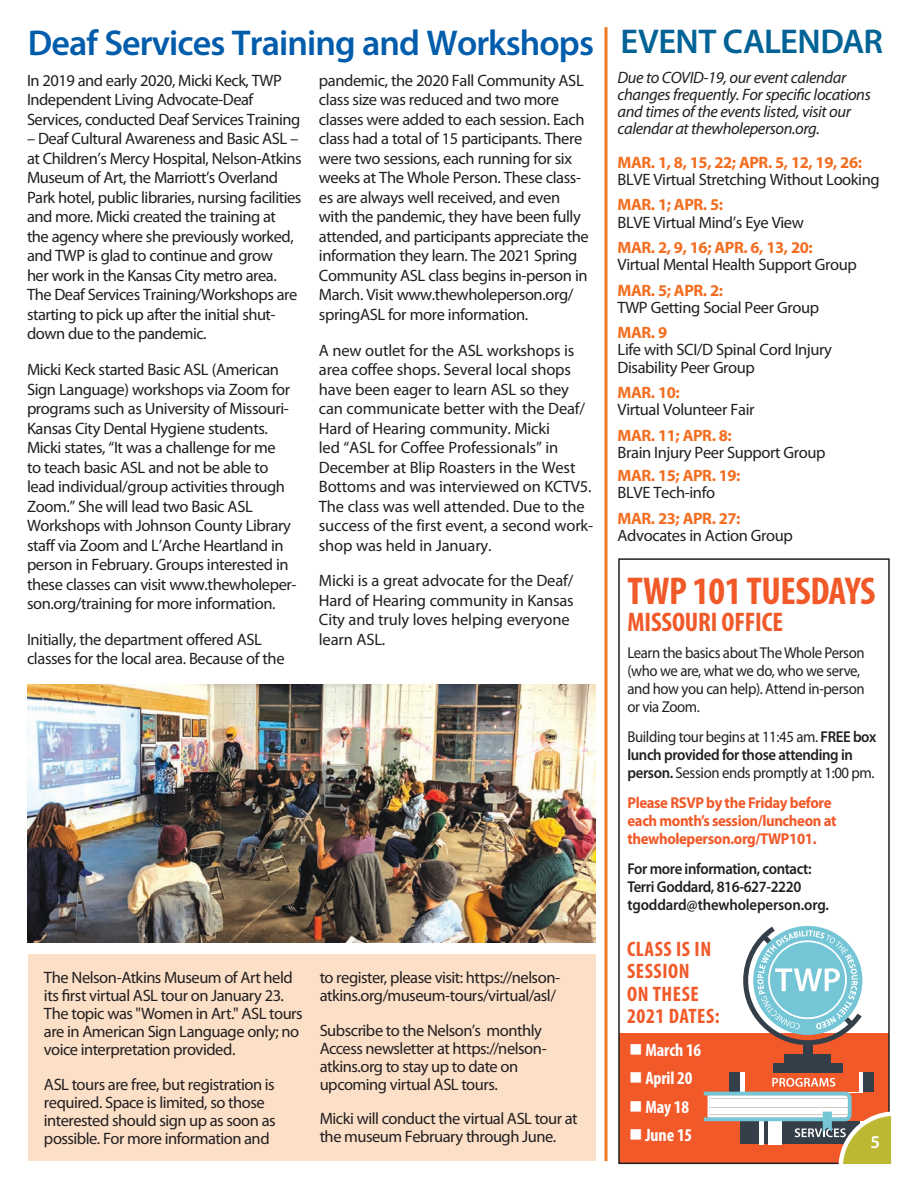
<style>
.page{position:relative;width:918px;height:1188px;background:#fff}
.page>*{position:absolute;margin:0;border:0;box-sizing:border-box;transform-origin:0 0}
.t1{font:700 condensed 39px "Myriad Pro";letter-spacing:-.01em;color:#f15929}
.t2{font:600 36px "Myriad Pro";letter-spacing:-.025em;color:#015dab}
.HeadlineInterior{font:600 34.5px "Myriad Pro";letter-spacing:-.015em;color:#016395}
.t3{font:700 condensed 27px "Myriad Pro";letter-spacing:-.005em;color:#f15929}
.t4{font:700 condensed 21px/22.5px "Myriad Pro";letter-spacing:.025em;color:#f15929}
.t5{font:700 condensed 18px "Myriad Pro";letter-spacing:-.005em;color:#fff}
.t6{font:600 18px "Myriad Pro";color:#fff}
.HeadlineInterior-2{font:16.5px/19.5px "Myriad Pro";letter-spacing:-.025em;color:#231f20}
.t7{font:italic 16.5px/17.2px "Myriad Pro";letter-spacing:-.025em;color:#231f20}
.t8{font:700 16.5px "Myriad Pro";letter-spacing:-.025em;color:#f36e21}
.t9{font:15.75px/18px "Myriad Pro";letter-spacing:-.025em;color:#231f20;scale:.94 1}
.t10{font:700 15.75px/18px "Myriad Pro";letter-spacing:-.025em;color:#f15929;scale:.94 1}
.t11{font:600 15.75px/18px "Myriad Pro";letter-spacing:-.025em;color:#231f20;scale:.94 1}
.s1{font-weight:600}
</style>
<div class="page">
<div style="left:620px;top:1033px;width:269px;height:130px;background:#f15929"></div>
<div style="left:730px;top:1072px;width:144px;height:20px;background:#353f49"></div>
<div style="left:740px;top:1072px;width:123px;height:20px;background:#fff"></div>
<div style="left:745px;top:1072px;width:114px;height:20px;background:#f15929"></div>
<div style="left:803px;top:1043px;width:10px;height:11px;background:#353f49"></div>
<div style="left:784px;top:1054px;width:47px;height:9px;background:#353f49"></div>
<div style="left:773px;top:1063px;width:69px;height:10px;background:#353f49"></div>
<svg style="left:743px;top:927px;width:119px;height:118px"></svg>
<div style="left:618px;top:558px;width:272px;height:606px;border:2px solid #231f20"></div>
<svg style="left:704px;top:1078px;width:188px;height:87px"></svg>
<svg style="left:604px;top:27px;width:4px;height:1134px;background:#f29b59"></svg>
<div style="left:28px;top:955px;width:567px;height:206px;background:#fbdfc7"></div>
<img style="left:27px;top:685px;width:568px;height:258px">
<p class="t2" style="left:28px;top:20px;width:568px">Deaf Services Training and Workshops</p>
<p class="HeadlineInterior-2" style="left:27px;top:70px;width:275px">In 2019 and early 2020, Micki Keck, TWP<br>Independent Living Advocate-Deaf<br>Services, conducted Deaf Services Training</p>
<p class="HeadlineInterior-2" style="left:27px;top:129px;width:276px">– Deaf Cultural Awareness and Basic ASL – at Children’s Mercy Hospital, Nelson-Atkins Museum of Art, the Marriott’s Overland Park hotel, public libraries, nursing facilities and more. Micki created the training at the agency where she previously worked, and TWP is glad to continue and grow<br>her work in the Kansas City metro area.<br>The Deaf Services Training/Workshops are starting to pick up after the initial shut&shy;down due to the pandemic.</p>
<p class="HeadlineInterior-2" style="left:27px;top:360px;width:271px">Micki Keck started Basic ASL (American Sign Language) workshops via Zoom for programs such as University of Missouri-Kansas City Dental Hygiene students.<br>Micki states, “It was a challenge for me<br>to teach basic ASL and not be able to lead individual/group activities through Zoom.” She will lead two Basic ASL Workshops with Johnson County Library staff via Zoom and L’Arche Heartland in person in February. Groups interested in these classes can visit www.thewholeper&shy;son.org/training for more information.</p>
<p class="HeadlineInterior-2" style="left:27px;top:629px;width:259px">Initially, the department offered ASL classes for the local area. Because of the</p>
<p class="HeadlineInterior-2" style="left:319px;top:70px;width:271px">pandemic, the 2020 Fall Community ASL class size was reduced and two more classes were added to each session. Each class had a total of 15 participants. There were two sessions, each running for six weeks at The Whole Person. These class&shy;es are always well received, and even with the pandemic, they have been fully attended, and participants appreciate the information they learn. The 2021 Spring Community ASL class begins in-person in March. Visit www.thewholeperson.org/ springASL for more information.</p>
<p class="HeadlineInterior-2" style="left:319px;top:340px;width:276px">A new outlet for the ASL workshops is area coffee shops. Several local shops have been eager to learn ASL so they can communicate better with the Deaf/ Hard of Hearing community. Micki<br>led “ASL for Coffee Professionals” in December at Blip Roasters in the West Bottoms and was interviewed on KCTV5.<br>The class was well attended. Due to the success of the first event, a second work&shy;shop was held in January.</p>
<p class="HeadlineInterior-2" style="left:319px;top:571px;width:256px">Micki is a great advocate for the Deaf/<br>Hard of Hearing community in Kansas<br>City and truly loves helping everyone learn ASL.</p>
<p class="HeadlineInterior-2" style="left:44px;top:969px;width:260px;line-height:18px">The Nelson-Atkins Museum of Art held its first virtual ASL tour on January 23.<br>The topic was "Women in Art." ASL tours are in American Sign Language only; no voice interpretation provided.</p>
<p class="HeadlineInterior-2" style="left:44px;top:1075px;width:233px;line-height:18px">ASL tours are free, but registration is required. Space is limited, so those interested should sign up as soon as possible. For more information and</p>
<p class="HeadlineInterior-2" style="left:320px;top:969px;width:242px;line-height:18px">to register, please visit: https://nelson&shy;atkins.org/museum-tours/virtual/asl/</p>
<p class="HeadlineInterior-2" style="left:320px;top:1021px;width:229px;line-height:18px">Subscribe to the Nelson’s monthly Access newsletter at https://nelson&shy;atkins.org to stay up to date on upcoming virtual ASL tours.</p>
<p class="HeadlineInterior-2" style="left:320px;top:1109px;width:259px;line-height:18px">Micki will conduct the virtual ASL tour at the museum February through June.</p>
<p class="HeadlineInterior" style="left:621px;top:19px;width:264px">EVENT CALENDAR</p>
<p class="t7" style="left:618px;top:68px;width:255px">Due to COVID-19, our event calendar changes frequently. For specific locations and times of the events listed, visit our calendar at thewholeperson.org.</p>
<p class="t8" style="left:618px;top:151px;width:246px">MAR. 1, 8, 15, 22; APR. 5, 12, 19, 26:</p>
<p class="HeadlineInterior-2" style="left:618px;top:169px;width:264px">BLVE Virtual Stretching Without Looking</p>
<p class="t8" style="left:618px;top:194px;width:107px">MAR. 1; APR. 5:</p>
<p class="HeadlineInterior-2" style="left:618px;top:212px;width:188px">BLVE Virtual Mind’s Eye View</p>
<p class="t8" style="left:618px;top:237px;width:197px">MAR. 2, 9, 16; APR. 6, 13, 20:</p>
<p class="HeadlineInterior-2" style="left:618px;top:255px;width:241px">Virtual Mental Health Support Group</p>
<p class="t8" style="left:618px;top:279px;width:107px">MAR. 5; APR. 2:</p>
<p class="HeadlineInterior-2" style="left:618px;top:297px;width:203px">TWP Getting Social Peer Group</p>
<p class="t8" style="left:618px;top:322px;width:51px">MAR. 9</p>
<p class="HeadlineInterior-2" style="left:618px;top:341px;width:216px;line-height:17.2px">Life with SCI/D Spinal Cord Injury<br>Disability Peer Group</p>
<p class="t8" style="left:618px;top:382px;width:64px">MAR. 10:</p>
<p class="HeadlineInterior-2" style="left:618px;top:400px;width:138px">Virtual Volunteer Fair</p>
<p class="t8" style="left:618px;top:424px;width:116px">MAR. 11; APR. 8:</p>
<p class="HeadlineInterior-2" style="left:618px;top:442px;width:209px">Brain Injury Peer Support Group</p>
<p class="t8" style="left:618px;top:465px;width:124px">MAR. 15; APR. 19:</p>
<p class="HeadlineInterior-2" style="left:618px;top:483px;width:99px">BLVE Tech-info</p>
<p class="t8" style="left:618px;top:507px;width:124px">MAR. 23; APR. 27:</p>
<p class="HeadlineInterior-2" style="left:618px;top:525px;width:177px">Advocates in Action Group</p>
<p class="t1" style="left:627px;top:566px;width:250px">TWP 101 TUESDAYS</p>
<p class="t3" style="left:627px;top:605px;width:157px">MISSOURI OFFICE</p>
<p class="t9" style="left:627px;top:643px;width:254px">Learn the basics about The Whole Person (who we are, what we do, who we serve, and how you can help). Attend in-person or via Zoom.</p>
<p class="t9" style="left:627px;top:727px;width:266px">Building tour begins at 11:45 am. <span class="s1">FREE box lunch provided for those attending in person.</span> Session ends promptly at 1:00 pm.</p>
<p class="t10" style="left:627px;top:793px;width:224px">Please RSVP by the Friday before each month’s session/luncheon at thewholeperson.org/TWP101.</p>
<p class="t11" style="left:627px;top:859px;width:216px">For more information, contact:<br>Terri Goddard, 816-627-2220 tgoddard@thewholeperson.org.</p>
<p class="t4" style="left:627px;top:937px;width:94px">CLASS IS IN<br>SESSION<br>ON THESE<br>2021 DATES:</p>
<p class="t5" style="left:629px;top:1038px;width:74px">■ March 16</p>
<p class="t5" style="left:629px;top:1067px;width:65px">■ April 20</p>
<p class="t5" style="left:629px;top:1095px;width:61px">■ May 18</p>
<p class="t5" style="left:629px;top:1124px;width:65px">■ June 15</p>
<p class="t6" style="left:871px;top:1130px;width:11px">5</p>
</div>
